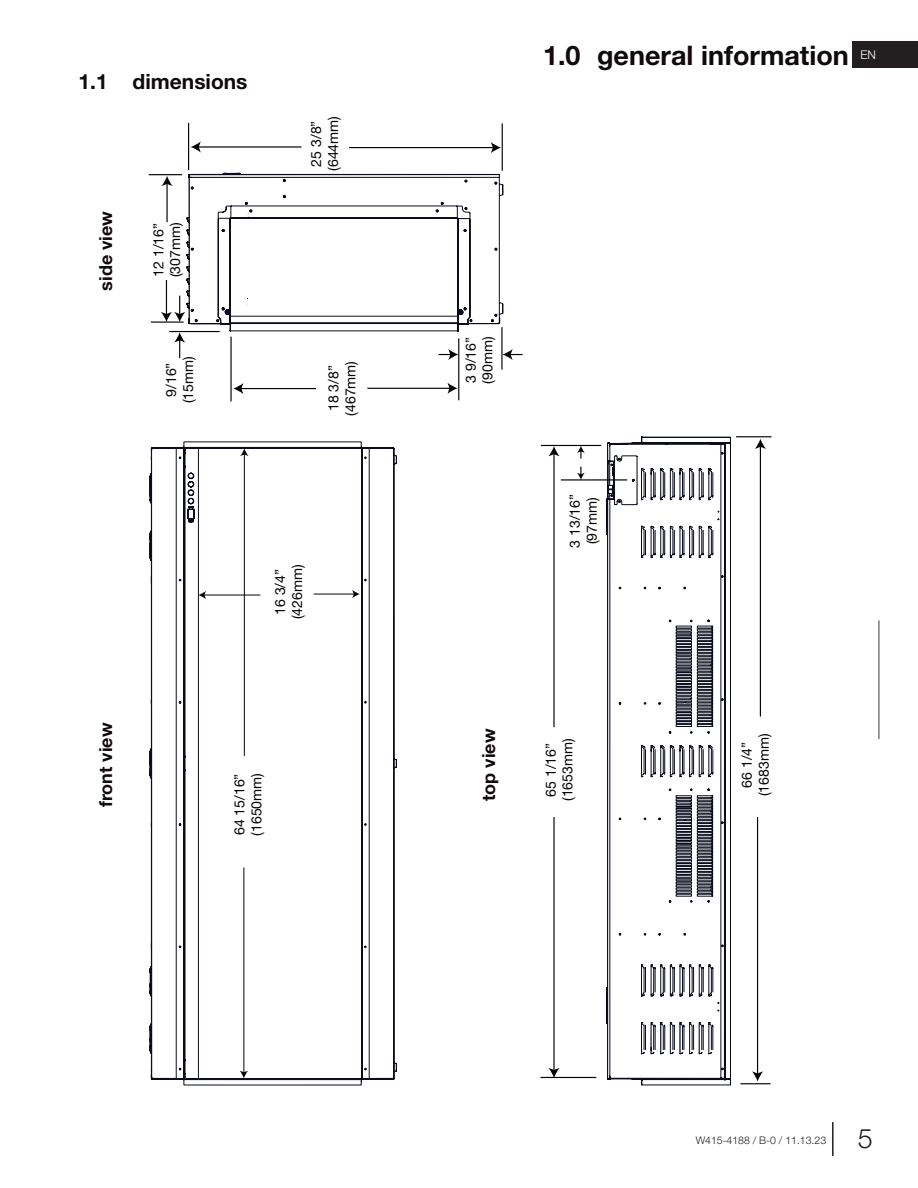
<style>
.page{position:relative;width:918px;height:1188px;background:#fff}
.page>*{position:absolute;margin:0;border:0;box-sizing:border-box;transform-origin:0 0}
.t1{font:700 27px "Helvetica Neue";color:#110a0c}
.t2{font:300 27px "Helvetica Neue";color:#231f20}
.t3{font:700 21px "Helvetica Neue";color:#110a0c}
.t4{font:700 18px "Helvetica Neue";color:#110a0c}
.t5{font:14.1px/17px "Helvetica Neue";color:#040503;text-align:center}
.t6{font:300 12px "Helvetica Neue";color:#fff}
.t7{font:300 10.5px "Helvetica Neue";color:#231f20}
</style>
<div class="page">
<div style="left:853px;top:41px;width:65px;height:26px;background:#231f20"></div>
<hr style="left:832px;top:1122px;width:2px;height:34px;background:#231f20">
<svg style="left:149px;top:441px;width:248px;height:644px"></svg>
<svg style="left:151px;top:447px;width:211px;height:633px"></svg>
<svg style="left:589px;top:436px;width:183px;height:649px"></svg>
<hr style="left:553px;top:817px;width:2px;height:254px;background:#040503">
<svg style="left:548px;top:1068px;width:12px;height:9px"></svg>
<hr style="left:553px;top:453px;width:2px;height:274px;background:#040503">
<svg style="left:548px;top:446px;width:12px;height:10px"></svg>
<hr style="left:561px;top:479px;width:66px;height:2px;background:#040503">
<svg style="left:577px;top:446px;width:8px;height:13px"></svg>
<svg style="left:577px;top:467px;width:8px;height:13px"></svg>
<hr style="left:540px;top:1077px;width:56px;height:1px;background:#040503">
<hr style="left:541px;top:445px;width:60px;height:1px;background:#040503">
<hr style="left:736px;top:436px;width:36px;height:1px;background:#040503">
<hr style="left:740px;top:1083px;width:31px;height:1px;background:#040503">
<hr style="left:757px;top:817px;width:1px;height:257px;background:#040503">
<svg style="left:752px;top:1071px;width:11px;height:10px"></svg>
<hr style="left:760px;top:446px;width:1px;height:271px;background:#040503">
<svg style="left:755px;top:439px;width:11px;height:10px"></svg>
<svg style="left:148px;top:122px;width:356px;height:279px"></svg>
<hr style="left:166px;top:183px;width:2px;height:39px;background:#040503">
<svg style="left:161px;top:176px;width:12px;height:10px"></svg>
<hr style="left:151px;top:322px;width:33px;height:1px;background:#040503">
<hr style="left:149px;top:174px;width:33px;height:1px;background:#040503">
<hr style="left:198px;top:146px;width:104px;height:2px;background:#040503">
<svg style="left:191px;top:141px;width:10px;height:12px"></svg>
<hr style="left:349px;top:147px;width:145px;height:1px;background:#040503">
<svg style="left:491px;top:142px;width:10px;height:11px"></svg>
<hr style="left:188px;top:123px;width:1px;height:47px;background:#040503">
<hr style="left:502px;top:123px;width:1px;height:48px;background:#040503">
<hr style="left:458px;top:338px;width:1px;height:62px;background:#040503">
<hr style="left:501px;top:327px;width:2px;height:43px;background:#040503">
<hr style="left:230px;top:337px;width:2px;height:65px;background:#040503">
<svg style="left:161px;top:204px;width:362px;height:156px"></svg>
<hr style="left:240px;top:388px;width:76px;height:1px;background:#040503">
<svg style="left:233px;top:383px;width:10px;height:11px"></svg>
<hr style="left:367px;top:388px;width:83px;height:1px;background:#040503">
<svg style="left:447px;top:383px;width:11px;height:11px"></svg>
<hr style="left:879px;top:620px;width:1px;height:119px;background:#393637">
<h2 class="t3" style="left:79px;top:65px;width:171px">1.1 dimensions</h2>
<p class="t4" style="left:92px;top:291px;width:81px;rotate:-90deg">side view</p>
<p class="t5" style="left:151px;top:277px;width:56px;text-align:left;rotate:-90deg">12 1/16” (307mm)</p>
<p class="t5" style="left:163px;top:403px;width:49px;rotate:-90deg">9/16” (15mm)</p>
<p class="t5" style="left:308px;top:171px;width:56px;rotate:-90deg">25 3/8” (644mm)</p>
<p class="t5" style="left:326px;top:416px;width:56px;rotate:-90deg">18 3/8” (467mm)</p>
<p class="t4" style="left:92px;top:807px;width:86px;rotate:-90deg">front view</p>
<p class="t5" style="left:272px;top:619px;width:56px;rotate:-90deg">16 3/4” (426mm)</p>
<p class="t5" style="left:232px;top:836px;width:64px;text-align:left;rotate:-90deg">64 15/16” (1650mm)</p>
<h1 class="t1" style="left:698px;top:32px;width:149px">dimensions</h1>
<h1 class="t1" style="left:543px;top:34px;width:307px">1.0 general information</h1>
<p class="t6" style="left:860px;top:46px;width:17px">EN</p>
<p class="t5" style="left:463px;top:384px;width:49px;text-align:left;rotate:-90deg">3 9/16” (90mm)</p>
<p class="t5" style="left:567px;top:548px;width:55px;text-align:left;rotate:-90deg">3 13/16” (97mm)</p>
<p class="t4" style="left:475px;top:801px;width:74px;rotate:-90deg">top view</p>
<p class="t5" style="left:543px;top:801px;width:64px;rotate:-90deg">65 1/16” (1653mm)</p>
<p class="t5" style="left:739px;top:796px;width:64px;rotate:-90deg">66 1/4” (1683mm)</p>
<p class="t7" style="left:696px;top:1132px;width:132px">W415-4188 / B-0 / 11.13.23</p>
<h1 class="t2" style="left:858px;top:1116px;width:17px">5</h1>
</div>
